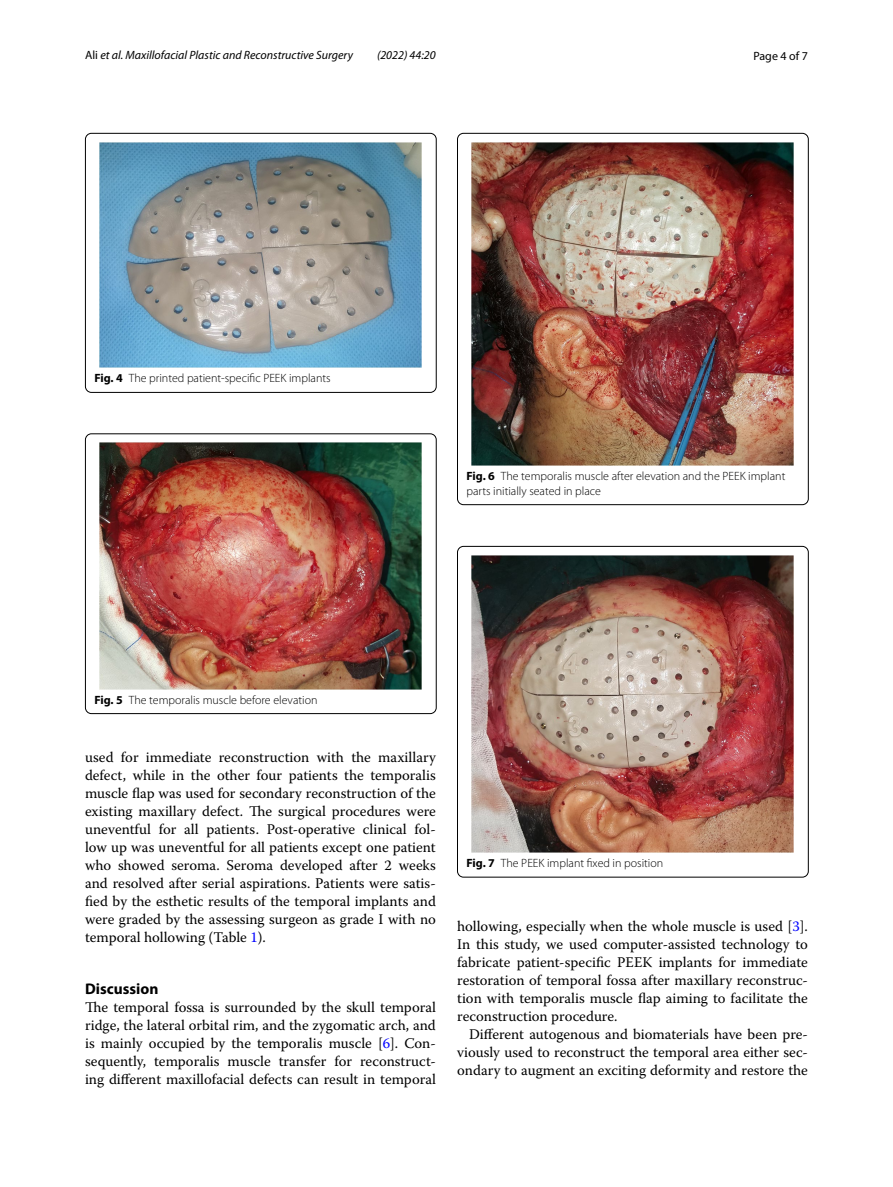
<style>
.page{position:relative;width:893px;height:1187px;background:#fff}
.page>*{position:absolute;margin:0;border:0;box-sizing:border-box;transform-origin:0 0}
.t1{font:700 15.45px "Myriad Pro";color:#000}
.t2{font:14.7px/18px "Warnock Pro";color:#000;text-align:justify}
.t3{font:300 12px/15px "Myriad Pro";color:#000}
.t4{font:italic 12px "Myriad Pro";color:#000}
.t5{font:12px "Myriad Pro";color:#000}
.s1{font-style:normal}
.s2{font-weight:700}
.s3{color:#00f}
</style>
<div class="page">
<img style="left:100px;top:142px;width:322px;height:225px">
<div style="left:85px;top:133px;width:351px;height:259px;border:1px solid #000;border-radius:6px"></div>
<img style="left:100px;top:443px;width:322px;height:246px">
<div style="left:85px;top:433px;width:351px;height:280px;border:1px solid #000;border-radius:6px"></div>
<img style="left:472px;top:142px;width:322px;height:323px">
<div style="left:457px;top:133px;width:351px;height:372px;border:1px solid #000;border-radius:6px"></div>
<img style="left:472px;top:555px;width:322px;height:297px">
<div style="left:457px;top:546px;width:351px;height:331px;border:1px solid #000;border-radius:6px"></div>
<p class="t4" style="left:85px;top:48px;width:269px"><span class="s1">Ali</span> et al. Maxillofacial Plastic and Reconstructive Surgery</p>
<p class="t4" style="left:377px;top:48px;width:60px">(2022) 44:20</p>
<p class="t5" style="left:753px;top:48px;width:56px">Page 4 of 7</p>
<p class="t3" style="left:94px;top:371px;width:238px"><span class="s2">Fig. 4</span> The printed patient-specific PEEK implants</p>
<p class="t3" style="left:466px;top:469px;width:320px"><span class="s2">Fig. 6</span> The temporalis muscle after elevation and the PEEK implant parts initially seated in place</p>
<p class="t3" style="left:94px;top:693px;width:225px"><span class="s2">Fig. 5</span> The temporalis muscle before elevation</p>
<p class="t2" style="left:85px;top:748px;width:352px">used for immediate reconstruction with the maxillary defect, while in the other four patients the temporalis muscle flap was used for secondary reconstruction of the existing maxillary defect. The surgical procedures were uneventful for all patients. Post-operative clinical fol&shy;low up was uneventful for all patients except one patient who showed seroma. Seroma developed after 2 weeks and resolved after serial aspirations. Patients were satis&shy;fied by the esthetic results of the temporal implants and were graded by the assessing surgeon as grade I with no temporal hollowing (Table <span class="s3">1</span>).</p>
<p class="t1" style="left:85px;top:979px;width:75px">Discussion</p>
<p class="t2" style="left:85px;top:998px;width:352px">The temporal fossa is surrounded by the skull temporal ridge, the lateral orbital rim, and the zygomatic arch, and is mainly occupied by the temporalis muscle [<span class="s3">6</span>]. Con&shy;sequently, temporalis muscle transfer for reconstruct&shy;ing different maxillofacial defects can result in temporal</p>
<p class="t3" style="left:466px;top:855px;width:198px"><span class="s2">Fig. 7</span> The PEEK implant fixed in position</p>
<p class="t2" style="left:457px;top:917px;width:352px">hollowing, especially when the whole muscle is used [<span class="s3">3</span>].<br>In this study, we used computer-assisted technology to fabricate patient-specific PEEK implants for immediate restoration of temporal fossa after maxillary reconstruc&shy;tion with temporalis muscle flap aiming to facilitate the reconstruction procedure.</p>
<p class="t2" style="left:457px;top:1025px;width:352px;text-indent:12px">Different autogenous and biomaterials have been pre&shy;viously used to reconstruct the temporal area either sec&shy;ondary to augment an exciting deformity and restore the</p>
</div>
